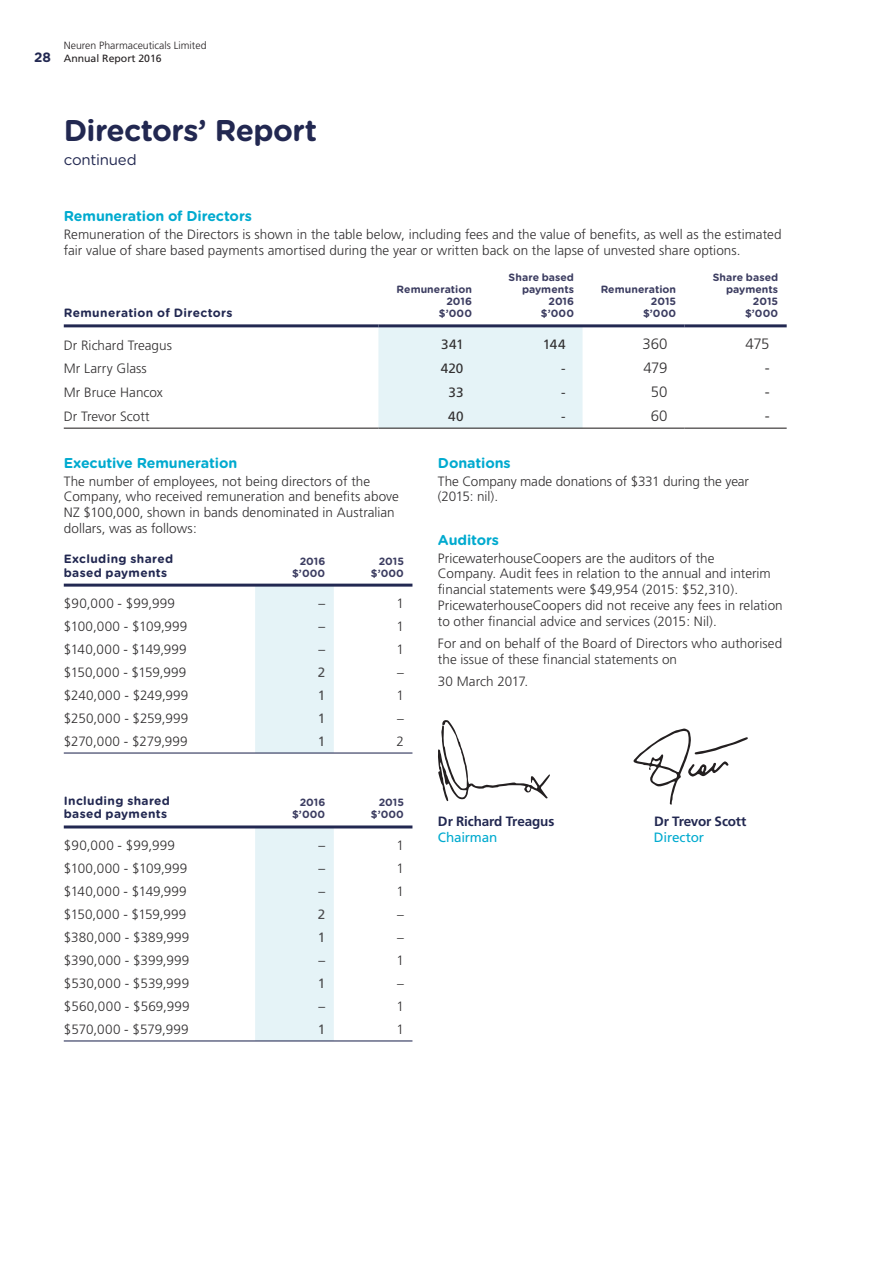
<style>
.page{position:relative;width:893px;height:1263px;background:#fff}
.page>*{position:absolute;margin:0;border:0;box-sizing:border-box;transform-origin:0 0}
.t1{font:700 30px "Gotham Rounded";letter-spacing:-.02em;color:#222851}
.t2{font:300 15px "Frutiger";letter-spacing:-.01em;color:#323031}
.t3{font:15px "Gotham Rounded";letter-spacing:-.015em;color:#222851}
.t4{font:700 14.25px "Gotham Rounded";letter-spacing:-.005em;color:#00aacf}
.t5{font:300 13.5px/15.8px "Frutiger";color:#323031}
.t6{font:300 13.5px "Frutiger";letter-spacing:.02em;color:#323031}
.t7{font:700 13.5px "Frutiger";letter-spacing:-.01em;color:#222851}
.t8{font:13.5px "Frutiger";letter-spacing:.005em;color:#323031}
.t9{font:13.5px "Frutiger";color:#4b4b4d}
.t10{font:13.5px "Frutiger";letter-spacing:-.015em;color:#00aacf}
.t11{font:700 13.5px "Gotham Rounded";color:#222851}
.t12{font:700 12px/13.5px "Gotham Rounded";letter-spacing:.03em;color:#222851}
.t13{font:700 10.5px/12px "Gotham Rounded";letter-spacing:.005em;color:#3c3d61;text-align:right}
.t14{font:300 10.5px "Frutiger";color:#231f20}
.t15{font:10.5px "Frutiger";color:#231f20}
</style>
<div class="page">
<div style="left:378px;top:327px;width:205px;height:101px;background:#e5f3f7"></div>
<hr style="left:378px;top:428px;width:307px;height:1px;background:#231f20">
<hr style="left:685px;top:428px;width:102px;height:1px;background:#231f20">
<hr style="left:64px;top:428px;width:314px;height:1px;background:#231f20">
<hr style="left:64px;top:324px;width:314px;height:3px;background:#222851">
<hr style="left:378px;top:324px;width:307px;height:3px;background:#222851">
<hr style="left:685px;top:324px;width:102px;height:3px;background:#222851">
<div style="left:255px;top:587px;width:79px;height:165px;background:#e5f3f7"></div>
<hr style="left:64px;top:584px;width:348px;height:3px;background:#222851">
<hr style="left:64px;top:752px;width:348px;height:1px;background:#222851">
<div style="left:255px;top:828px;width:79px;height:212px;background:#e5f3f7"></div>
<hr style="left:64px;top:1040px;width:348px;height:1px;background:#222851">
<hr style="left:64px;top:825px;width:348px;height:3px;background:#222851">
<svg style="left:633px;top:728px;width:115px;height:77px"></svg>
<svg style="left:438px;top:720px;width:112px;height:81px"></svg>
<p class="t11" style="left:34px;top:52px;width:18px">28</p>
<p class="t14" style="left:64px;top:41px;width:144px">Neuren Pharmaceuticals Limited</p>
<p class="t15" style="left:64px;top:54px;width:100px">Annual Report 2016</p>
<h1 class="t1" style="left:64px;top:117px;width:255px">Directors’ Report</h1>
<p class="t3" style="left:64px;top:152px;width:74px">continued</p>
<p class="t4" style="left:64px;top:210px;width:190px">Remuneration of Directors</p>
<p class="t5" style="left:64px;top:228px;width:719px">Remuneration of the Directors is shown in the table below, including fees and the value of benefits, as well as the estimated fair value of share based payments amortised during the year or written back on the lapse of unvested share options.</p>
<p class="t12" style="left:64px;top:307px;width:170px">Remuneration of Directors</p>
<p class="t13" style="left:397px;top:284px;width:77px">Remuneration<br>2016<br>$’000</p>
<p class="t13" style="left:509px;top:272px;width:67px">Share based payments<br>2016<br>$’000</p>
<p class="t13" style="left:601px;top:284px;width:77px">Remuneration<br>2015<br>$’000</p>
<p class="t13" style="left:713px;top:272px;width:67px">Share based payments<br>2015<br>$’000</p>
<p class="t5" style="left:64px;top:338px;width:110px">Dr Richard Treagus</p>
<p class="t8" style="left:441px;top:339px;width:24px">341</p>
<p class="t8" style="left:543px;top:339px;width:24px">144</p>
<p class="t2" style="left:642px;top:338px;width:27px">360</p>
<p class="t2" style="left:745px;top:338px;width:26px">475</p>
<p class="t5" style="left:64px;top:362px;width:85px">Mr Larry Glass</p>
<p class="t8" style="left:441px;top:363px;width:24px">420</p>
<p class="t8" style="left:561px;top:363px;width:6px">-</p>
<p class="t2" style="left:643px;top:362px;width:26px">479</p>
<p class="t2" style="left:765px;top:362px;width:6px">-</p>
<p class="t5" style="left:64px;top:386px;width:101px">Mr Bruce Hancox</p>
<p class="t8" style="left:448px;top:387px;width:17px">33</p>
<p class="t8" style="left:561px;top:387px;width:6px">-</p>
<p class="t2" style="left:651px;top:386px;width:18px">50</p>
<p class="t2" style="left:765px;top:386px;width:6px">-</p>
<p class="t5" style="left:64px;top:410px;width:87px">Dr Trevor Scott</p>
<p class="t8" style="left:448px;top:411px;width:17px">40</p>
<p class="t8" style="left:561px;top:411px;width:6px">-</p>
<p class="t2" style="left:651px;top:410px;width:18px">60</p>
<p class="t2" style="left:765px;top:410px;width:6px">-</p>
<p class="t4" style="left:64px;top:457px;width:175px">Executive Remuneration</p>
<p class="t5" style="left:64px;top:474px;width:337px">The number of employees, not being directors of the Company, who received remuneration and benefits above NZ $100,000, shown in bands denominated in Australian dollars, was as follows:</p>
<p class="t12" style="left:64px;top:552px;width:111px">Excluding shared based payments</p>
<p class="t13" style="left:292px;top:555px;width:35px">2016 $’000</p>
<p class="t13" style="left:371px;top:555px;width:35px">2015 $’000</p>
<p class="t6" style="left:64px;top:598px;width:113px">$90,000 - $99,999</p>
<p class="t9" style="left:319px;top:598px;width:8px">–</p>
<p class="t5" style="left:396px;top:596px;width:9px">1</p>
<p class="t5" style="left:64px;top:619px;width:125px">$100,000 - $109,999</p>
<p class="t9" style="left:319px;top:621px;width:8px">–</p>
<p class="t5" style="left:396px;top:619px;width:9px">1</p>
<p class="t5" style="left:64px;top:642px;width:125px">$140,000 - $149,999</p>
<p class="t9" style="left:319px;top:644px;width:8px">–</p>
<p class="t5" style="left:396px;top:642px;width:9px">1</p>
<p class="t5" style="left:64px;top:666px;width:124px">$150,000 - $159,999</p>
<p class="t9" style="left:318px;top:667px;width:9px">2</p>
<p class="t5" style="left:397px;top:666px;width:8px">–</p>
<p class="t5" style="left:64px;top:689px;width:126px">$240,000 - $249,999</p>
<p class="t9" style="left:318px;top:690px;width:9px">1</p>
<p class="t5" style="left:396px;top:689px;width:9px">1</p>
<p class="t5" style="left:64px;top:712px;width:126px">$250,000 - $259,999</p>
<p class="t9" style="left:318px;top:713px;width:9px">1</p>
<p class="t5" style="left:397px;top:712px;width:8px">–</p>
<p class="t5" style="left:64px;top:735px;width:125px">$270,000 - $279,999</p>
<p class="t9" style="left:318px;top:736px;width:9px">1</p>
<p class="t5" style="left:396px;top:735px;width:9px">2</p>
<p class="t4" style="left:438px;top:457px;width:74px">Donations</p>
<p class="t5" style="left:438px;top:474px;width:313px">The Company made donations of $331 during the year (2015: nil).</p>
<p class="t4" style="left:438px;top:534px;width:63px">Auditors</p>
<p class="t5" style="left:438px;top:551px;width:346px">PricewaterhouseCoopers are the auditors of the<br>Company. Audit fees in relation to the annual and interim financial statements were $49,954 (2015: $52,310).<br>PricewaterhouseCoopers did not receive any fees in relation to other financial advice and services (2015: Nil).</p>
<p class="t5" style="left:438px;top:636px;width:346px">For and on behalf of the Board of Directors who authorised the issue of these financial statements on</p>
<p class="t5" style="left:438px;top:674px;width:92px">30 March 2017.</p>
<p class="t12" style="left:64px;top:794px;width:108px">Including shared based payments</p>
<p class="t13" style="left:292px;top:797px;width:35px">2016 $’000</p>
<p class="t13" style="left:371px;top:797px;width:35px">2015 $’000</p>
<p class="t6" style="left:64px;top:840px;width:113px">$90,000 - $99,999</p>
<p class="t9" style="left:319px;top:840px;width:8px">–</p>
<p class="t5" style="left:396px;top:838px;width:9px">1</p>
<p class="t5" style="left:64px;top:861px;width:125px">$100,000 - $109,999</p>
<p class="t9" style="left:319px;top:863px;width:8px">–</p>
<p class="t5" style="left:396px;top:861px;width:9px">1</p>
<p class="t5" style="left:64px;top:884px;width:125px">$140,000 - $149,999</p>
<p class="t9" style="left:319px;top:886px;width:8px">–</p>
<p class="t5" style="left:396px;top:884px;width:9px">1</p>
<p class="t5" style="left:64px;top:907px;width:124px">$150,000 - $159,999</p>
<p class="t9" style="left:318px;top:909px;width:9px">2</p>
<p class="t5" style="left:397px;top:907px;width:8px">–</p>
<p class="t5" style="left:64px;top:930px;width:127px">$380,000 - $389,999</p>
<p class="t9" style="left:318px;top:932px;width:9px">1</p>
<p class="t5" style="left:397px;top:930px;width:8px">–</p>
<p class="t5" style="left:64px;top:953px;width:127px">$390,000 - $399,999</p>
<p class="t9" style="left:319px;top:955px;width:8px">–</p>
<p class="t5" style="left:396px;top:953px;width:9px">1</p>
<p class="t5" style="left:64px;top:976px;width:127px">$530,000 - $539,999</p>
<p class="t9" style="left:318px;top:978px;width:9px">1</p>
<p class="t5" style="left:397px;top:976px;width:8px">–</p>
<p class="t5" style="left:64px;top:999px;width:127px">$560,000 - $569,999</p>
<p class="t9" style="left:319px;top:1001px;width:8px">–</p>
<p class="t5" style="left:396px;top:999px;width:9px">1</p>
<p class="t5" style="left:64px;top:1023px;width:126px">$570,000 - $579,999</p>
<p class="t9" style="left:318px;top:1024px;width:9px">1</p>
<p class="t5" style="left:396px;top:1023px;width:9px">1</p>
<p class="t7" style="left:438px;top:816px;width:118px">Dr Richard Treagus</p>
<p class="t7" style="left:654px;top:816px;width:94px">Dr Trevor Scott</p>
<p class="t10" style="left:438px;top:831px;width:61px">Chairman</p>
<p class="t10" style="left:654px;top:831px;width:52px">Director</p>
</div>
